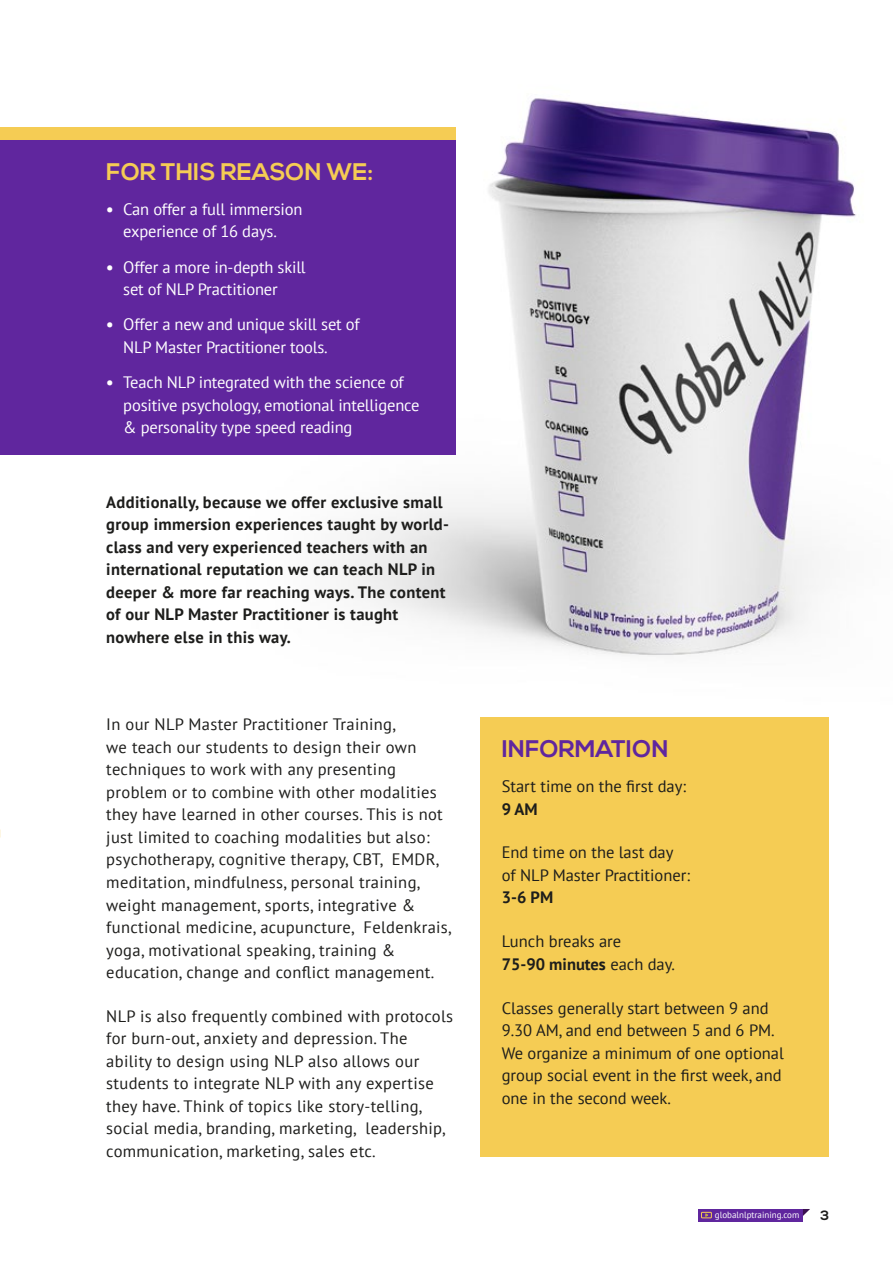
<style>
.page{position:relative;width:893px;height:1263px;background:#fff}
.page>*{position:absolute;margin:0;border:0;box-sizing:border-box;transform-origin:0 0}
.t1{font:700 24px "Nexa";color:#f5cc54}
.t2{font:700 24px "Nexa";color:#60269e}
.t3{font:16.5px/22.5px "PT Sans";letter-spacing:.02em;color:#1d1d1b}
.t4{font:700 16.5px/22.5px "PT Sans";letter-spacing:.02em;color:#1d1d1b}
.t5{font:16.5px/22.5px "PT Sans";letter-spacing:-.01em;color:#fff}
.t6{font:16.5px/22.5px "PT Sans";color:#1d1d1b}
.t7{font:700 13.5px "Nexa";color:#1d1d1b}
.t8{font:9px "PT Sans";color:#fff}
.s1{font-weight:700}
</style>
<div class="page">
<img style="left:172px;top:98px;width:684px;height:620px">
<div style="left:0;top:140px;width:455px;height:314px;background:#60269e"></div>
<div style="left:480px;top:718px;width:349px;height:439px;background:#f5cc54"></div>
<div style="left:0;top:128px;width:455px;height:12px;background:#f5cc54"></div>
<div style="left:698px;top:1209px;width:105px;height:12px;background:#60269e"></div>
<svg style="left:803px;top:1209px;width:7px;height:7px"></svg>
<div style="left:701px;top:1212px;width:11px;height:6px;border:1px solid #f5cc54"></div>
<svg style="left:705px;top:1213px;width:4px;height:4px"></svg>
<h1 class="t1" style="left:106px;top:157px;width:268px">FOR THIS REASON WE:</h1>
<p class="t5" style="left:106px;top:197px;width:198px;text-align:center"><span class="s1">•</span> Can offer a full immersion experience of 16 days.</p>
<p class="t5" style="left:123px;top:255px;width:184px;text-indent:-17px"><span class="s1">•</span> Offer a more in-depth skill set of NLP Practitioner</p>
<p class="t5" style="left:123px;top:313px;width:238px;text-indent:-17px"><span class="s1">•</span> Offer a new and unique skill set of<br>NLP Master Practitioner tools.</p>
<p class="t5" style="left:123px;top:371px;width:298px;text-indent:-17px"><span class="s1">•</span> Teach NLP integrated with the science of positive psychology, emotional intelligence &amp; personality type speed reading</p>
<p class="t4" style="left:106px;top:490px;width:344px">Additionally, because we offer exclusive small group immersion experiences taught by world&shy;class and very experienced teachers with an international reputation we can teach NLP in deeper &amp; more far reaching ways. The content of our NLP Master Practitioner is taught nowhere else in this way.</p>
<p class="t3" style="left:106px;top:713px;width:347px">In our NLP Master Practitioner Training,<br>we teach our students to design their own techniques to work with any presenting problem or to combine with other modalities they have learned in other courses. This is not just limited to coaching modalities but also: psychotherapy, cognitive therapy, CBT, EMDR, meditation, mindfulness, personal training, weight management, sports, integrative &amp; functional medicine, acupuncture, Feldenkrais, yoga, motivational speaking, training &amp; education, change and conflict management.</p>
<p class="t3" style="left:106px;top:1004px;width:348px">NLP is also frequently combined with protocols for burn-out, anxiety and depression. The ability to design using NLP also allows our students to integrate NLP with any expertise they have. Think of topics like story-telling, social media, branding, marketing, leadership, communication, marketing, sales etc.</p>
<h1 class="t2" style="left:502px;top:735px;width:168px">INFORMATION</h1>
<p class="t6" style="left:502px;top:775px;width:186px">Start time on the first day:</p>
<p class="t4" style="left:502px;top:797px;width:38px">9 AM</p>
<p class="t6" style="left:502px;top:841px;width:190px">End time on the last day of NLP Master Practitioner:</p>
<p class="t4" style="left:502px;top:886px;width:53px">3-6 PM</p>
<p class="t6" style="left:502px;top:930px;width:175px">Lunch breaks are<br><span class="s1">75-90 minutes</span> each day.</p>
<p class="t6" style="left:502px;top:996px;width:284px">Classes generally start between 9 and 9.30 AM, and end between 5 and 6 PM.<br>We organize a minimum of one optional group social event in the first week, and one in the second week.</p>
<p class="t8" style="left:715px;top:1209px;width:86px">globalnlptraining.com</p>
<p class="t7" style="left:820px;top:1208px;width:10px">3</p>
</div>
